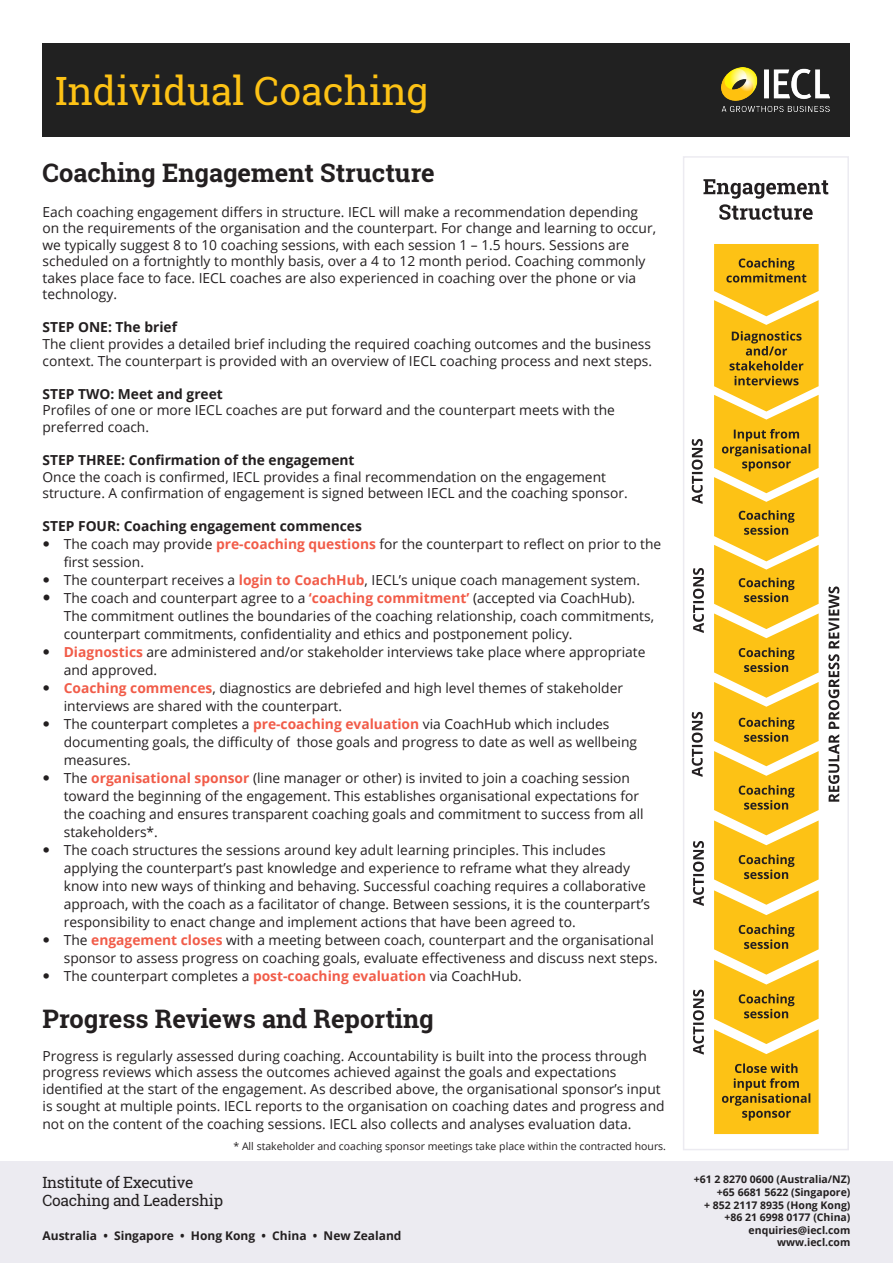
<style>
.page{position:relative;width:893px;height:1263px;background:#fff}
.page>*{position:absolute;margin:0;border:0;box-sizing:border-box;transform-origin:0 0}
.Document_Title{font:39px "Roboto Slab";color:#fdc215}
.PS_Header_2{font:700 25.5px "Roboto Slab";color:#231f20}
.t1{font:15.45px/18.6px "Roboto Slab";letter-spacing:-.02em;color:#231f20}
.Body_Text{font:13.8px/18px "Open Sans";color:#231f20}
.Body_Text-2{font:700 13.8px "Open Sans";color:#231f20}
.t2{font:700 12px "Open Sans";color:#231f20}
.t3{font:700 10.5px/12.6px "Open Sans";color:#231f20;text-align:right}
.Body_Text-3{font:10.5px "Open Sans";color:#231f20}
.s1{font-weight:700;color:#f15c49}
</style>
<div class="page">
<div style="left:43px;top:44px;width:807px;height:93px;background:#212121"></div>
<img style="left:721px;top:67px;width:109px;height:44px">
<div style="left:0;top:1161px;width:893px;height:102px;background:#ecebf1"></div>
<div style="left:683px;top:156px;width:166px;height:994px;border:2px solid #ecebf1"></div>
<svg style="left:714px;top:244px;width:105px;height:890px;background:#edbd32"></svg>
<svg style="left:703px;top:179px;width:125px;height:41px"></svg>
<svg style="left:692px;top:439px;width:11px;height:65px"></svg>
<svg style="left:828px;top:586px;width:11px;height:216px"></svg>
<svg style="left:692px;top:712px;width:11px;height:65px"></svg>
<svg style="left:693px;top:568px;width:11px;height:65px"></svg>
<svg style="left:693px;top:841px;width:11px;height:65px"></svg>
<svg style="left:693px;top:989px;width:11px;height:66px"></svg>
<p class="Document_Title" style="left:55px;top:65px;width:375px">Individual Coaching</p>
<p class="PS_Header_2" style="left:43px;top:155px;width:394px">Coaching Engagement Structure</p>
<p class="Body_Text" style="left:43px;top:203px;width:615px;line-height:16.5px">Each coaching engagement differs in structure. IECL will make a recommendation depending on the requirements of the organisation and the counterpart. For change and learning to occur, we typically suggest 8 to 10 coaching sessions, with each session 1 – 1.5 hours. Sessions are scheduled on a fortnightly to monthly basis, over a 4 to 12 month period. Coaching commonly takes place face to face. IECL coaches are also experienced in coaching over the phone or via technology.</p>
<p class="Body_Text-2" style="left:43px;top:318px;width:136px">STEP ONE: The brief</p>
<p class="Body_Text" style="left:43px;top:335px;width:611px;line-height:16.5px">The client provides a detailed brief including the required coaching outcomes and the business context. The counterpart is provided with an overview of IECL coaching process and next steps.</p>
<p class="Body_Text-2" style="left:43px;top:384px;width:182px">STEP TWO: Meet and greet</p>
<p class="Body_Text" style="left:43px;top:402px;width:574px;line-height:16.5px">Profiles of one or more IECL coaches are put forward and the counterpart meets with the preferred coach.</p>
<p class="Body_Text-2" style="left:43px;top:450px;width:314px">STEP THREE: Confirmation of the engagement</p>
<p class="Body_Text" style="left:43px;top:468px;width:587px;line-height:16.5px">Once the coach is confirmed, IECL provides a final recommendation on the engagement structure. A confirmation of engagement is signed between IECL and the coaching sponsor.</p>
<p class="Body_Text-2" style="left:43px;top:516px;width:321px">STEP FOUR: Coaching engagement commences</p>
<p class="Body_Text" style="left:64px;top:535px;width:599px">The coach may provide <span class="s1">pre-coaching questions</span> for the counterpart to reflect on prior to the first session.</p>
<p class="Body_Text" style="left:64px;top:571px;width:578px">The counterpart receives a <span class="s1">login to CoachHub</span>, IECL’s unique coach management system.</p>
<p class="Body_Text" style="left:64px;top:589px;width:592px">The coach and counterpart agree to a <span class="s1">‘coaching commitment’</span> (accepted via CoachHub).<br>The commitment outlines the boundaries of the coaching relationship, coach commitments, counterpart commitments, confidentiality and ethics and postponement policy.</p>
<p class="Body_Text" style="left:64px;top:643px;width:583px"><span class="s1">Diagnostics</span> are administered and/or stakeholder interviews take place where appropriate and approved.</p>
<p class="Body_Text" style="left:64px;top:679px;width:561px"><span class="s1">Coaching commences</span>, diagnostics are debriefed and high level themes of stakeholder interviews are shared with the counterpart.</p>
<p class="Body_Text" style="left:64px;top:715px;width:575px">The counterpart completes a <span class="s1">pre-coaching evaluation</span> via CoachHub which includes documenting goals, the difficulty of those goals and progress to date as well as wellbeing measures.</p>
<p class="Body_Text" style="left:64px;top:769px;width:581px">The <span class="s1">organisational sponsor</span> (line manager or other) is invited to join a coaching session toward the beginning of the engagement. This establishes organisational expectations for the coaching and ensures transparent coaching goals and commitment to success from all stakeholders*.</p>
<p class="Body_Text" style="left:64px;top:841px;width:588px">The coach structures the sessions around key adult learning principles. This includes applying the counterpart’s past knowledge and experience to reframe what they already know into new ways of thinking and behaving. Successful coaching requires a collaborative approach, with the coach as a facilitator of change. Between sessions, it is the counterpart’s responsibility to enact change and implement actions that have been agreed to.</p>
<p class="Body_Text" style="left:64px;top:931px;width:595px">The <span class="s1">engagement closes</span> with a meeting between coach, counterpart and the organisational sponsor to assess progress on coaching goals, evaluate effectiveness and discuss next steps.</p>
<p class="Body_Text" style="left:64px;top:967px;width:460px">The counterpart completes a <span class="s1">post-coaching evaluation</span> via CoachHub.</p>
<p class="PS_Header_2" style="left:43px;top:1001px;width:393px">Progress Reviews and Reporting</p>
<p class="Body_Text" style="left:43px;top:1047px;width:624px;line-height:16.5px">Progress is regularly assessed during coaching. Accountability is built into the process through progress reviews which assess the outcomes achieved against the goals and expectations identified at the start of the engagement. As described above, the organisational sponsor’s input is sought at multiple points. IECL reports to the organisation on coaching dates and progress and</p>
<p class="Body_Text" style="left:43px;top:1114px;width:590px">not on the content of the coaching sessions. IECL also collects and analyses evaluation data.</p>
<p class="Body_Text-3" style="left:233px;top:1139px;width:434px">* All stakeholder and coaching sponsor meetings take place within the contracted hours.</p>
<p class="t1" style="left:43px;top:1172px;width:182px">Institute of Executive<br>Coaching and Leadership</p>
<p class="t3" style="left:694px;top:1173px;width:158px">+61 2 8270 0600 (Australia/NZ) +65 6681 5622 (Singapore)<br>+ 852 2117 8935 (Hong Kong) +86 21 6998 0177 (China) enquiries@iecl.com www.iecl.com</p>
<p class="t2" style="left:43px;top:1227px;width:361px">Australia • Singapore • Hong Kong • China • New Zealand</p>
</div>
